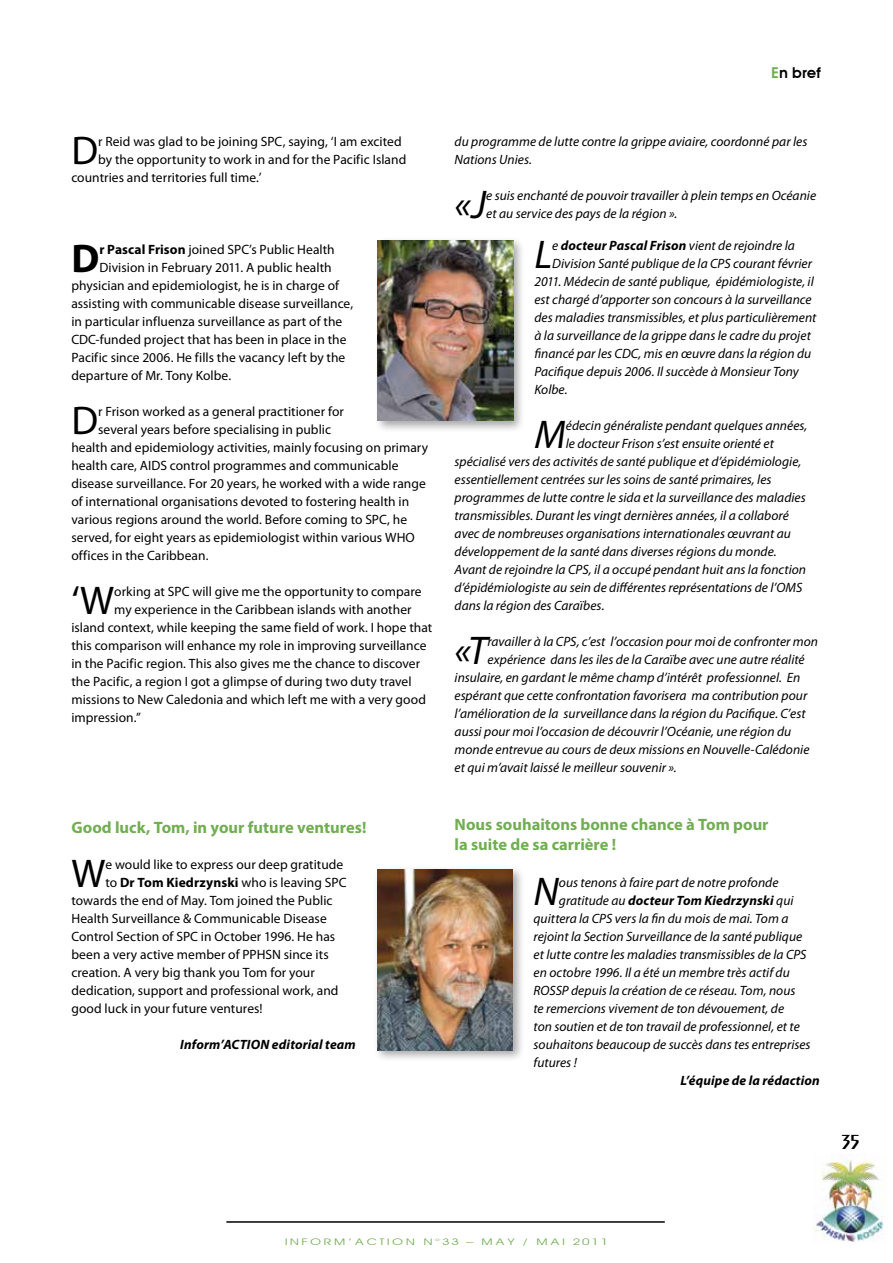
<style>
.page{position:relative;width:893px;height:1263px;background:#fff}
.page>*{position:absolute;margin:0;border:0;box-sizing:border-box;transform-origin:0 0}
.t1{font:italic 40.2px "Myriad Pro";color:#000}
.t2{font:40.2px "Myriad Pro";color:#000}
.t3{font:700 40.2px "Myriad Pro";color:#000}
.t4{font:600 21.6px "Exotic 350 BT";color:#000}
.t5{font:700 16.5px/19.8px "Myriad Pro";color:#71ae52}
.t6{font:600 15px "Avant Garde";color:#000}
.t7{font:italic 13.5px/18px "Myriad Pro";color:#000}
.t8{font:13.5px "Myriad Pro";letter-spacing:.005em;color:#000}
.t9{font:italic 700 13.5px "Myriad Pro";letter-spacing:.01em;color:#000}
.t10{font:9px "Avant Garde";letter-spacing:.14em;color:#71ae52;scale:1.5 1}
.s1{color:#71ae52}
.s2{font-weight:700}
.s3{font-weight:400}
</style>
<div class="page">
<hr style="left:226px;top:1221px;width:439px;height:2px;background:#000">
<img style="left:814px;top:1154px;width:70px;height:88px">
<div style="left:374px;top:236px;width:152px;height:197px;background:#000;opacity:.35"></div>
<img style="left:378px;top:240px;width:135px;height:181px">
<div style="left:373px;top:865px;width:152px;height:197px;background:#000;opacity:.35"></div>
<img style="left:377px;top:869px;width:135px;height:181px">
<p class="t6" style="left:771px;top:64px;width:51px"><span class="s1">E</span>n bref</p>
<h1 class="t2" style="left:71px;top:126px;width:28px">D</h1>
<p class="t8" style="left:98px;top:133px;width:305px">r Reid was glad to be joining SPC, saying, ‘I am excited</p>
<p class="t8" style="left:98px;top:151px;width:310px">by the opportunity to work in and for the Pacific Island</p>
<p class="t8" style="left:71px;top:169px;width:192px">countries and territories full time.’</p>
<h1 class="t3" style="left:71px;top:232px;width:29px">D</h1>
<p class="t8" style="left:99px;top:241px;width:237px"><span class="s2">r Pascal Frison</span> joined SPC’s Public Health</p>
<p class="t8" style="left:99px;top:259px;width:234px">Division in February 2011. A public health</p>
<p class="t8" style="left:71px;top:277px;width:269px">physician and epidemiologist, he is in charge of</p>
<p class="t8" style="left:71px;top:295px;width:283px">assisting with communicable disease surveillance,</p>
<p class="t8" style="left:71px;top:313px;width:272px">in particular influenza surveillance as part of the</p>
<p class="t8" style="left:71px;top:331px;width:277px">CDC-funded project that has been in place in the</p>
<p class="t8" style="left:71px;top:349px;width:275px">Pacific since 2006. He fills the vacancy left by the</p>
<p class="t8" style="left:71px;top:367px;width:161px">departure of Mr. Tony Kolbe.</p>
<h1 class="t2" style="left:71px;top:396px;width:28px">D</h1>
<p class="t8" style="left:98px;top:403px;width:247px">r Frison worked as a general practitioner for</p>
<p class="t8" style="left:98px;top:421px;width:235px">several years before specialising in public</p>
<p class="t8" style="left:71px;top:439px;width:358px">health and epidemiology activities, mainly focusing on primary</p>
<p class="t8" style="left:71px;top:457px;width:329px">health care, AIDS control programmes and communicable</p>
<p class="t8" style="left:71px;top:475px;width:356px">disease surveillance. For 20 years, he worked with a wide range</p>
<p class="t8" style="left:71px;top:493px;width:339px">of international organisations devoted to fostering health in</p>
<p class="t8" style="left:71px;top:511px;width:337px">various regions around the world. Before coming to SPC, he</p>
<p class="t8" style="left:71px;top:529px;width:345px">served, for eight years as epidemiologist within various WHO</p>
<p class="t8" style="left:71px;top:547px;width:139px">offices in the Caribbean.</p>
<h1 class="t2" style="left:71px;top:576px;width:44px">‘W</h1>
<p class="t8" style="left:114px;top:583px;width:309px">orking at SPC will give me the opportunity to compare</p>
<p class="t8" style="left:114px;top:601px;width:299px">my experience in the Caribbean islands with another</p>
<p class="t8" style="left:71px;top:619px;width:362px">island context, while keeping the same field of work. I hope that</p>
<p class="t8" style="left:71px;top:637px;width:357px">this comparison will enhance my role in improving surveillance</p>
<p class="t8" style="left:71px;top:655px;width:350px">in the Pacific region. This also gives me the chance to discover</p>
<p class="t8" style="left:71px;top:673px;width:342px">the Pacific, a region I got a glimpse of during two duty travel</p>
<p class="t8" style="left:71px;top:691px;width:356px">missions to New Caledonia and which left me with a very good</p>
<p class="t8" style="left:71px;top:709px;width:71px">impression.”</p>
<p class="t5" style="left:71px;top:817px;width:297px">Good luck, Tom, in your future ventures!</p>
<h1 class="t2" style="left:71px;top:848px;width:36px">W</h1>
<p class="t8" style="left:105px;top:856px;width:239px">e would like to express our deep gratitude</p>
<p class="t8" style="left:105px;top:874px;width:243px">to <span class="s2">Dr Tom Kiedrzynski</span> who is leaving SPC</p>
<p class="t8" style="left:71px;top:892px;width:263px">towards the end of May. Tom joined the Public</p>
<p class="t8" style="left:71px;top:910px;width:257px">Health Surveillance &amp; Communicable Disease</p>
<p class="t8" style="left:71px;top:928px;width:265px">Control Section of SPC in October 1996. He has</p>
<p class="t8" style="left:71px;top:946px;width:259px">been a very active member of PPHSN since its</p>
<p class="t8" style="left:71px;top:964px;width:245px">creation. A very big thank you Tom for your</p>
<p class="t8" style="left:71px;top:982px;width:269px">dedication, support and professional work, and</p>
<p class="t8" style="left:71px;top:1000px;width:193px">good luck in your future ventures!</p>
<p class="t9" style="left:180px;top:1035px;width:177px">Inform’ACTION editorial team</p>
<p class="t7" style="left:455px;top:132px;width:354px">du programme de lutte contre la grippe aviaire, coordonné par les<br>Nations Unies.</p>
<h1 class="t1" style="left:455px;top:180px;width:33px">«J</h1>
<p class="t7" style="left:486px;top:186px;width:331px">e suis enchanté de pouvoir travailler à plein temps en Océanie et au service des pays de la région ».</p>
<h1 class="t1" style="left:534px;top:230px;width:19px">L</h1>
<p class="t7" style="left:552px;top:236px;width:244px">e <span class="s2">docteur Pascal Frison</span> vient de rejoindre la</p>
<p class="t7" style="left:552px;top:254px;width:261px">Division Santé publique de la CPS courant février</p>
<p class="t7" style="left:534px;top:272px;width:281px">2011. Médecin de santé publique, épidémiologiste, il</p>
<p class="t7" style="left:534px;top:290px;width:279px">est chargé d’apporter son concours à la surveillance</p>
<p class="t7" style="left:534px;top:308px;width:283px">des maladies transmissibles, et plus particulièrement</p>
<p class="t7" style="left:534px;top:326px;width:278px">à la surveillance de la grippe dans le cadre du projet</p>
<p class="t7" style="left:534px;top:344px;width:278px">financé par les CDC, mis en œuvre dans la région du</p>
<p class="t7" style="left:534px;top:362px;width:266px">Pacifique depuis 2006. Il succède à Monsieur Tony</p>
<p class="t7" style="left:534px;top:380px;width:35px">Kolbe.</p>
<h1 class="t1" style="left:534px;top:410px;width:33px">M</h1>
<p class="t7" style="left:566px;top:416px;width:243px">édecin généraliste pendant quelques années,</p>
<p class="t7" style="left:566px;top:434px;width:210px">le docteur Frison s’est ensuite orienté et</p>
<p class="t7" style="left:455px;top:452px;width:348px">spécialisé vers des activités de santé publique et d’épidémiologie,</p>
<p class="t7" style="left:455px;top:470px;width:318px">essentiellement centrées sur les soins de santé primaires, les</p>
<p class="t7" style="left:455px;top:488px;width:353px">programmes de lutte contre le sida et la surveillance des maladies</p>
<p class="t7" style="left:455px;top:506px;width:336px">transmissibles. Durant les vingt dernières années, il a collaboré</p>
<p class="t7" style="left:455px;top:524px;width:338px">avec de nombreuses organisations internationales œuvrant au</p>
<p class="t7" style="left:455px;top:542px;width:324px">développement de la santé dans diverses régions du monde.</p>
<p class="t7" style="left:455px;top:560px;width:353px">Avant de rejoindre la CPS, il a occupé pendant huit ans la fonction</p>
<p class="t7" style="left:455px;top:578px;width:349px">d’épidémiologiste au sein de différentes représentations de l’OMS</p>
<p class="t7" style="left:455px;top:596px;width:151px">dans la région des Caraïbes.</p>
<h1 class="t1" style="left:455px;top:626px;width:34px">«T</h1>
<p class="t7" style="left:487px;top:632px;width:332px">ravailler à la CPS, c’est l’occasion pour moi de confronter mon</p>
<p class="t7" style="left:487px;top:650px;width:319px">expérience dans les iles de la Caraïbe avec une autre réalité</p>
<p class="t7" style="left:455px;top:668px;width:347px">insulaire, en gardant le même champ d’intérêt professionnel. En</p>
<p class="t7" style="left:455px;top:686px;width:354px">espérant que cette confrontation favorisera ma contribution pour</p>
<p class="t7" style="left:455px;top:704px;width:353px">l’amélioration de la surveillance dans la région du Pacifique. C’est</p>
<p class="t7" style="left:455px;top:722px;width:338px">aussi pour moi l’occasion de découvrir l’Océanie, une région du</p>
<p class="t7" style="left:455px;top:740px;width:356px">monde entrevue au cours de deux missions en Nouvelle-Calédonie</p>
<p class="t7" style="left:455px;top:758px;width:223px">et qui m’avait laissé le meilleur souvenir ».</p>
<p class="t5" style="left:455px;top:814px;width:315px">Nous souhaitons bonne chance à Tom pour la suite de sa carrière !</p>
<h1 class="t1" style="left:534px;top:867px;width:27px">N</h1>
<p class="t7" style="left:559px;top:874px;width:221px">ous tenons à faire part de notre profonde</p>
<p class="t9" style="left:559px;top:892px;width:236px"><span class="s3">gratitude au</span> docteur Tom Kiedrzynski <span class="s3">qui</span></p>
<p class="t7" style="left:534px;top:910px;width:256px">quittera la CPS vers la fin du mois de mai. Tom a</p>
<p class="t7" style="left:534px;top:928px;width:270px">rejoint la Section Surveillance de la santé publique</p>
<p class="t7" style="left:534px;top:946px;width:274px">et lutte contre les maladies transmissibles de la CPS</p>
<p class="t7" style="left:534px;top:964px;width:258px">en octobre 1996. Il a été un membre très actif du</p>
<p class="t7" style="left:534px;top:982px;width:263px">ROSSP depuis la création de ce réseau. Tom, nous</p>
<p class="t7" style="left:534px;top:1000px;width:252px">te remercions vivement de ton dévouement, de</p>
<p class="t7" style="left:534px;top:1018px;width:268px">ton soutien et de ton travail de professionnel, et te</p>
<p class="t7" style="left:534px;top:1036px;width:278px">souhaitons beaucoup de succès dans tes entreprises</p>
<p class="t7" style="left:534px;top:1054px;width:45px">futures !</p>
<p class="t9" style="left:680px;top:1072px;width:141px">L’équipe de la rédaction</p>
<h2 class="t4" style="left:842px;top:1128px;width:19px">35</h2>
<p class="t10" style="left:285px;top:1236px;width:217px">INFORM’ACTION N°33 – MAY / MAI 2011</p>
</div>
